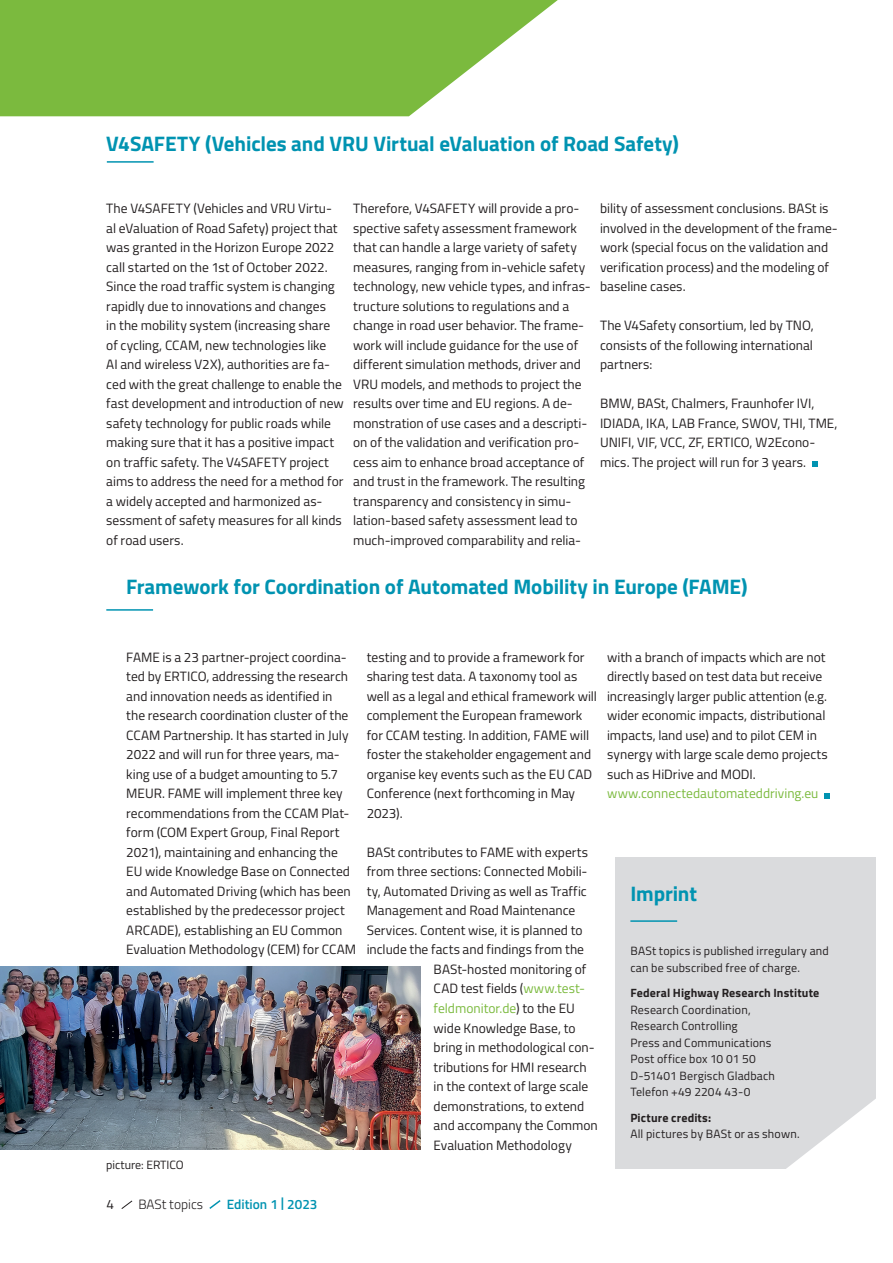
<style>
.page{position:relative;width:893px;height:1263px;background:#fff}
.page>*{position:absolute;margin:0;border:0;box-sizing:border-box;transform-origin:0 0}
.t1{font:700 21px "Titillium";letter-spacing:-.005em;color:#0093b1}
.Copytext{font:13.5px/19.5px "Titillium";color:#231f20}
.Copytext-2{font:13.5px "Titillium";color:#7bba3e}
.t2{font:600 13.5px "Titillium";color:#0093b1}
.t3{font:300 13.5px "Titillium";color:#231f20}
.BU{font:12px/16.5px "Titillium";letter-spacing:.015em;color:#231f20}
.t4{font:700 12px "Titillium";letter-spacing:.015em;color:#231f20}
.s1{color:#7bba3e}
.s2{color:#231f20}
</style>
<div class="page">
<svg style="left:121px;top:1200px;width:12px;height:9px"></svg>
<svg style="left:209px;top:1200px;width:12px;height:9px"></svg>
<svg style="left:0;top:0;width:558px;height:116px;fill:#7bba3e"></svg>
<div style="left:615px;top:857px;width:261px;height:311px;background:#dadbdd"></div>
<hr style="left:630px;top:920px;width:47px;height:2px;background:#0093b1">
<hr style="left:107px;top:161px;width:47px;height:2px;background:#0093b1">
<svg style="left:735px;top:1099px;width:141px;height:70px"></svg>
<svg style="left:812px;top:461px;width:5px;height:6px"></svg>
<svg style="left:824px;top:793px;width:6px;height:5px"></svg>
<img style="left:0;top:967px;width:421px;height:182px">
<hr style="left:106px;top:609px;width:47px;height:2px;background:#0093b1">
<h3 class="t1" style="left:106px;top:128px;width:574px">V4SAFETY (Vehicles and VRU Virtual eValuation of Road Safety)</h3>
<p class="Copytext" style="left:106px;top:198px;width:239px">The V4SAFETY (Vehicles and VRU Virtu&shy;al eValuation of Road Safety) project that was granted in the Horizon Europe 2022 call started on the 1st of October 2022.<br>Since the road traffic system is changing rapidly due to innovations and changes<br>in the mobility system (increasing share of cycling, CCAM, new technologies like<br>AI and wireless V2X), authorities are fa&shy;ced with the great challenge to enable the fast development and introduction of new safety technology for public roads while making sure that it has a positive impact on traffic safety. The V4SAFETY project aims to address the need for a method for a widely accepted and harmonized as&shy;sessment of safety measures for all kinds of road users.</p>
<p class="Copytext" style="left:353px;top:198px;width:239px">Therefore, V4SAFETY will provide a pro&shy;spective safety assessment framework that can handle a large variety of safety measures, ranging from in-vehicle safety technology, new vehicle types, and infras&shy;tructure solutions to regulations and a change in road user behavior. The frame&shy;work will include guidance for the use of different simulation methods, driver and VRU models, and methods to project the results over time and EU regions. A de&shy;monstration of use cases and a descripti&shy;on of the validation and verification pro&shy;cess aim to enhance broad acceptance of and trust in the framework. The resulting transparency and consistency in simu&shy;lation-based safety assessment lead to much-improved comparability and relia-</p>
<p class="Copytext" style="left:600px;top:198px;width:239px">bility of assessment conclusions. BASt is involved in the development of the frame&shy;work (special focus on the validation and verification process) and the modeling of baseline cases.</p>
<p class="Copytext" style="left:600px;top:315px;width:215px;text-align:justify">The V4Safety consortium, led by TNO, consists of the following international partners:</p>
<p class="Copytext" style="left:600px;top:393px;width:239px">BMW, BASt, Chalmers, Fraunhofer IVI, IDIADA, IKA, LAB France, SWOV, THI, TME, UNIFI, VIF, VCC, ZF, ERTICO, W2Econo&shy;mics. The project will run for 3 years.</p>
<h3 class="t1" style="left:126px;top:570px;width:623px">Framework for Coordination of Automated Mobility in Europe (FAME)</h3>
<p class="Copytext" style="left:126px;top:647px;width:231px">FAME is a 23 partner-project coordina&shy;ted by ERTICO, addressing the research and innovation needs as identified in<br>the research coordination cluster of the CCAM Partnership. It has started in July 2022 and will run for three years, ma&shy;king use of a budget amounting to 5.7<br>MEUR. FAME will implement three key recommendations from the CCAM Plat&shy;form (COM Expert Group, Final Report 2021), maintaining and enhancing the EU wide Knowledge Base on Connected and Automated Driving (which has been established by the predecessor project ARCADE), establishing an EU Common Evaluation Methodology (CEM) for CCAM</p>
<p class="Copytext" style="left:367px;top:647px;width:232px">testing and to provide a framework for sharing test data. A taxonomy tool as well as a legal and ethical framework will complement the European framework for CCAM testing. In addition, FAME will foster the stakeholder engagement and organise key events such as the EU CAD Conference (next forthcoming in May 2023).</p>
<p class="Copytext" style="left:367px;top:842px;width:223px">BASt contributes to FAME with experts</p>
<p class="Copytext" style="left:367px;top:861px;width:222px">from three sections: Connected Mobili-</p>
<p class="Copytext" style="left:367px;top:881px;width:222px">ty, Automated Driving as well as Traffic</p>
<p class="Copytext" style="left:367px;top:900px;width:210px">Management and Road Maintenance</p>
<p class="Copytext" style="left:367px;top:920px;width:217px">Services. Content wise, it is planned to</p>
<p class="Copytext" style="left:367px;top:939px;width:219px">include the facts and findings from the</p>
<p class="Copytext" style="left:434px;top:959px;width:154px">BASt-hosted monitoring of</p>
<p class="Copytext" style="left:434px;top:978px;width:153px">CAD test fields (<span class="s1">www.test-</span></p>
<p class="Copytext-2" style="left:434px;top:998px;width:143px">feldmonitor.de<span class="s2">) to the EU</span></p>
<p class="Copytext" style="left:434px;top:1017px;width:144px">wide Knowledge Base, to</p>
<p class="Copytext" style="left:434px;top:1037px;width:163px">bring in methodological con-</p>
<p class="Copytext" style="left:434px;top:1056px;width:154px">tributions for HMI research</p>
<p class="Copytext" style="left:434px;top:1076px;width:156px">in the context of large scale</p>
<p class="Copytext" style="left:434px;top:1095px;width:152px">demonstrations, to extend</p>
<p class="Copytext" style="left:434px;top:1115px;width:166px">and accompany the Common</p>
<p class="Copytext" style="left:434px;top:1134px;width:140px">Evaluation Methodology</p>
<p class="BU" style="left:106px;top:1155px;width:79px">picture: ERTICO</p>
<p class="Copytext" style="left:607px;top:647px;width:222px">with a branch of impacts which are not directly based on test data but receive increasingly larger public attention (e.g. wider economic impacts, distributional impacts, land use) and to pilot CEM in synergy with large scale demo projects such as HiDrive and MODI. <span class="s1">www.connectedautomateddriving.eu</span></p>
<h3 class="t1" style="left:630px;top:878px;width:68px">Imprint</h3>
<p class="BU" style="left:630px;top:942px;width:200px">BASt topics is published irregulary and can be subscribed free of charge.</p>
<p class="t4" style="left:630px;top:984px;width:190px">Federal Highway Research Institute</p>
<p class="BU" style="left:630px;top:1001px;width:122px">Research Coordination,</p>
<p class="BU" style="left:630px;top:1017px;width:109px">Research Controlling</p>
<p class="BU" style="left:630px;top:1034px;width:143px">Press and Communications</p>
<p class="BU" style="left:630px;top:1050px;width:127px">Post office box 10 01 50</p>
<p class="BU" style="left:630px;top:1067px;width:146px">D-51401 Bergisch Gladbach</p>
<p class="BU" style="left:630px;top:1083px;width:122px">Telefon +49 2204 43-0</p>
<p class="t4" style="left:630px;top:1108px;width:82px">Picture credits:</p>
<p class="BU" style="left:630px;top:1125px;width:171px">All pictures by BASt or as shown.</p>
<p class="Copytext" style="left:106px;top:1194px;width:9px">4</p>
<p class="t3" style="left:138px;top:1194px;width:66px">BASt topics</p>
<p class="t2" style="left:227px;top:1194px;width:92px">Edition 1 | 2023</p>
</div>
